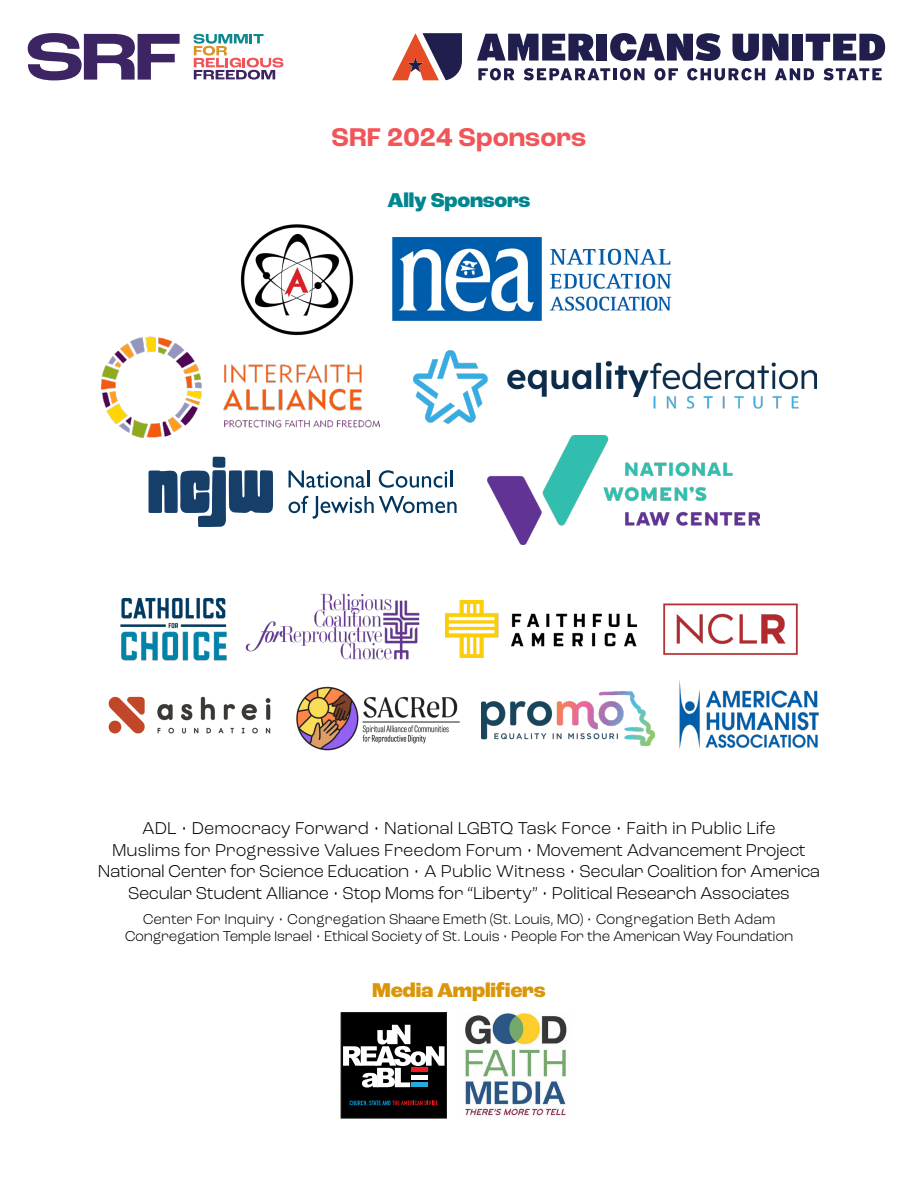
<style>
.page{position:relative;width:918px;height:1188px;background:#fff}
.page>*{position:absolute;margin:0;border:0;box-sizing:border-box;transform-origin:0 0}
.t1{font:700 27px "Roc Grotesk";color:#f15559}
.t2{font:800 21px "Roc Grotesk";letter-spacing:-.01em;color:#da960a}
.t3{font:800 21px "Roc Grotesk";letter-spacing:-.015em;color:#00868f}
.t4{font:300 18px/21.6px "Roc Grotesk";letter-spacing:-.02em;color:#000;text-align:center}
.t5{font:300 18px "Roc Grotesk";color:#000}
.t6{font:300 15px "Roc Grotesk";letter-spacing:-.02em;color:#000}
.t7{font:300 15px "Roc Grotesk";color:#000}
</style>
<div class="page">
<img style="left:102px;top:337px;width:277px;height:100px">
<img style="left:392px;top:237px;width:280px;height:84px">
<img style="left:482px;top:691px;width:172px;height:55px">
<img style="left:245px;top:593px;width:175px;height:67px">
<svg style="left:149px;top:457px;width:124px;height:70px"></svg>
<svg style="left:289px;top:471px;width:80px;height:17px"></svg>
<svg style="left:379px;top:470px;width:73px;height:18px"></svg>
<svg style="left:289px;top:495px;width:168px;height:24px"></svg>
<img style="left:446px;top:600px;width:191px;height:57px">
<img style="left:120px;top:597px;width:107px;height:64px">
<img style="left:108px;top:696px;width:163px;height:38px">
<img style="left:237px;top:224px;width:120px;height:115px">
<img style="left:679px;top:680px;width:140px;height:69px">
<img style="left:413px;top:351px;width:403px;height:72px">
<img style="left:296px;top:686px;width:164px;height:65px">
<img style="left:487px;top:436px;width:273px;height:108px">
<img style="left:663px;top:603px;width:135px;height:52px">
<div style="left:341px;top:1013px;width:106px;height:105px;background:#000"></div>
<div style="left:341px;top:1013px;width:106px;height:105px;border:1px solid #231f20"></div>
<svg style="left:343px;top:1025px;width:102px;height:63px"></svg>
<svg style="left:350px;top:1101px;width:88px;height:5px"></svg>
<hr style="left:411px;top:1068px;width:17px;height:4px;background:#ee1d23">
<div style="left:411px;top:1082px;width:17px;height:5px;background:#24aae1"></div>
<div style="left:411px;top:1075px;width:17px;height:5px;background:#fff"></div>
<img style="left:464px;top:1013px;width:103px;height:103px">
<svg style="left:194px;top:34px;width:89px;height:46px"></svg>
<svg style="left:28px;top:33px;width:152px;height:47px"></svg>
<svg style="left:478px;top:68px;width:36px;height:12px"></svg>
<svg style="left:524px;top:68px;width:86px;height:12px"></svg>
<hr style="left:613px;top:68px;width:4px;height:12px;background:#201e4c">
<svg style="left:620px;top:68px;width:25px;height:12px"></svg>
<svg style="left:654px;top:68px;width:24px;height:12px"></svg>
<svg style="left:687px;top:68px;width:78px;height:12px"></svg>
<svg style="left:775px;top:68px;width:39px;height:12px"></svg>
<svg style="left:824px;top:68px;width:58px;height:12px"></svg>
<svg style="left:732px;top:34px;width:56px;height:27px"></svg>
<div style="left:792px;top:34px;width:11px;height:27px;background:#201e4c"></div>
<svg style="left:806px;top:34px;width:79px;height:27px"></svg>
<svg style="left:477px;top:34px;width:117px;height:27px"></svg>
<div style="left:597px;top:34px;width:10px;height:27px;background:#201e4c"></div>
<svg style="left:610px;top:33px;width:111px;height:28px"></svg>
<svg style="left:392px;top:33px;width:70px;height:47px"></svg>
<p class="t1" style="left:332px;top:120px;width:256px">SRF 2024 Sponsors</p>
<p class="t3" style="left:387px;top:187px;width:145px">Ally Sponsors</p>
<p class="t5" style="left:142px;top:817px;width:635px">ADL • Democracy Forward • National LGBTQ Task Force • Faith in Public Life</p>
<p class="t4" style="left:112px;top:839px;width:695px">Muslims for Progressive Values Freedom Forum • Movement Advancement Project</p>
<p class="t4" style="left:98px;top:861px;width:724px">National Center for Science Education • A Public Witness • Secular Coalition for America<br>Secular Student Alliance • Stop Moms for “Liberty” • Political Research Associates</p>
<p class="t7" style="left:143px;top:910px;width:634px">Center For Inquiry • Congregation Shaare Emeth (St. Louis, MO) • Congregation Beth Adam</p>
<p class="t6" style="left:125px;top:927px;width:670px">Congregation Temple Israel • Ethical Society of St. Louis • People For the American Way Foundation</p>
<p class="t2" style="left:372px;top:977px;width:175px">Media Amplifiers</p>
</div>
